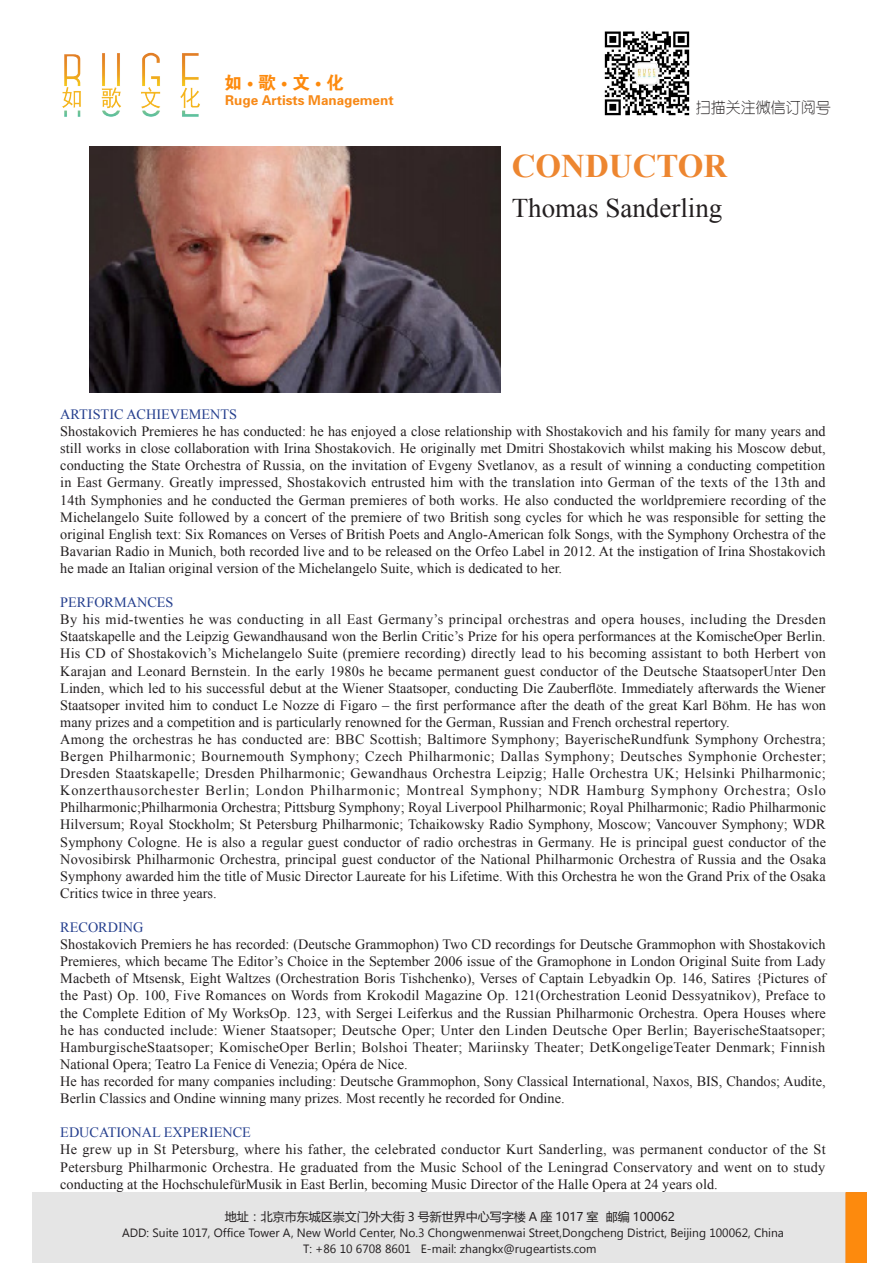
<style>
.page{position:relative;width:893px;height:1263px;background:#fff}
.page>*{position:absolute;margin:0;border:0;box-sizing:border-box;transform-origin:0 0}
.t1{font:700 33px "Times New Roman";color:#ed8630}
.t2{font:27px "Times New Roman";color:#231f20}
.t3{font:18px "FZDHTK GBK1 0";color:#fd8a0d}
.t4{font:15px "Hye 1 gj";color:#231f20}
.t5{font:14.25px/17.1px "Times New Roman";color:#231f20;text-align:justify}
.t6{font:14.25px "Times New Roman";color:#253f8e}
.t7{font:13.5px "FZDHTK GBK1 0";color:#f78917}
.t8{font:12px "Segoe UI";color:#231f20}
.t9{font:12px "Microsoft Ya Hei";color:#231f20}
.s1{font-family:"Minion Pro"}
</style>
<div class="page">
<img style="left:89px;top:146px;width:411px;height:247px">
<img style="left:62px;top:52px;width:138px;height:65px">
<img style="left:604px;top:31px;width:86px;height:85px">
<div style="left:33px;top:1192px;width:834px;height:71px;background:#e5e5e5"></div>
<svg style="left:845px;top:1192px;width:22px;height:71px;background:#fb8b11"></svg>
<p class="t3" style="left:224px;top:73px;width:122px">如<span class="s1">•</span>歌<span class="s1">•</span>文<span class="s1">•</span>化</p>
<p class="t7" style="left:225px;top:93px;width:170px">Ruge Artists Management</p>
<p class="t4" style="left:696px;top:100px;width:136px">扫描关注微信订阅号</p>
<p class="t1" style="left:512px;top:143px;width:217px">CONDUCTOR</p>
<p class="t2" style="left:512px;top:189px;width:212px">Thomas Sanderling</p>
<p class="t6" style="left:60px;top:405px;width:178px">ARTISTIC ACHIEVEMENTS</p>
<p class="t5" style="left:60px;top:423px;width:767px">Shostakovich Premieres he has conducted: he has enjoyed a close relationship with Shostakovich and his family for many years and still works in close collaboration with Irina Shostakovich. He originally met Dmitri Shostakovich whilst making his Moscow debut, conducting the State Orchestra of Russia, on the invitation of Evgeny Svetlanov, as a result of winning a conducting competition in East Germany. Greatly impressed, Shostakovich entrusted him with the translation into German of the texts of the 13th and 14th Symphonies and he conducted the German premieres of both works. He also conducted the worldpremiere recording of the Michelangelo Suite followed by a concert of the premiere of two British song cycles for which he was responsible for setting the original English text: Six Romances on Verses of British Poets and Anglo-American folk Songs, with the Symphony Orchestra of the Bavarian Radio in Munich, both recorded live and to be released on the Orfeo Label in 2012. At the instigation of Irina Shostakovich he made an Italian original version of the Michelangelo Suite, which is dedicated to her.</p>
<p class="t6" style="left:60px;top:593px;width:115px">PERFORMANCES</p>
<p class="t5" style="left:60px;top:611px;width:767px">By his mid-twenties he was conducting in all East Germany’s principal orchestras and opera houses, including the Dresden Staatskapelle and the Leipzig Gewandhausand won the Berlin Critic’s Prize for his opera performances at the KomischeOper Berlin.<br>His CD of Shostakovich’s Michelangelo Suite (premiere recording) directly lead to his becoming assistant to both Herbert von Karajan and Leonard Bernstein. In the early 1980s he became permanent guest conductor of the Deutsche StaatsoperUnter Den Linden, which led to his successful debut at the Wiener Staatsoper, conducting Die Zauberflöte. Immediately afterwards the Wiener Staatsoper invited him to conduct Le Nozze di Figaro – the first performance after the death of the great Karl Böhm. He has won many prizes and a competition and is particularly renowned for the German, Russian and French orchestral repertory.</p>
<p class="t5" style="left:60px;top:730px;width:767px">Among the orchestras he has conducted are: BBC Scottish; Baltimore Symphony; BayerischeRundfunk Symphony Orchestra; Bergen Philharmonic; Bournemouth Symphony; Czech Philharmonic; Dallas Symphony; Deutsches Symphonie Orchester; Dresden Staatskapelle; Dresden Philharmonic; Gewandhaus Orchestra Leipzig; Halle Orchestra UK; Helsinki Philharmonic; Konzerthausorchester Berlin; London Philharmonic; Montreal Symphony; NDR Hamburg Symphony Orchestra; Oslo Philharmonic;Philharmonia Orchestra; Pittsburg Symphony; Royal Liverpool Philharmonic; Royal Philharmonic; Radio Philharmonic Hilversum; Royal Stockholm; St Petersburg Philharmonic; Tchaikowsky Radio Symphony, Moscow; Vancouver Symphony; WDR Symphony Cologne. He is also a regular guest conductor of radio orchestras in Germany. He is principal guest conductor of the Novosibirsk Philharmonic Orchestra, principal guest conductor of the National Philharmonic Orchestra of Russia and the Osaka Symphony awarded him the title of Music Director Laureate for his Lifetime. With this Orchestra he won the Grand Prix of the Osaka Critics twice in three years.</p>
<p class="t6" style="left:60px;top:918px;width:85px">RECORDING</p>
<p class="t5" style="left:60px;top:936px;width:767px">Shostakovich Premiers he has recorded: (Deutsche Grammophon) Two CD recordings for Deutsche Grammophon with Shostakovich Premieres, which became The Editor’s Choice in the September 2006 issue of the Gramophone in London Original Suite from Lady Macbeth of Mtsensk, Eight Waltzes (Orchestration Boris Tishchenko), Verses of Captain Lebyadkin Op. 146, Satires {Pictures of the Past) Op. 100, Five Romances on Words from Krokodil Magazine Op. 121(Orchestration Leonid Dessyatnikov), Preface to the Complete Edition of My WorksOp. 123, with Sergei Leiferkus and the Russian Philharmonic Orchestra. Opera Houses where he has conducted include: Wiener Staatsoper; Deutsche Oper; Unter den Linden Deutsche Oper Berlin; BayerischeStaatsoper; HamburgischeStaatsoper; KomischeOper Berlin; Bolshoi Theater; Mariinsky Theater; DetKongeligeTeater Denmark; Finnish National Opera; Teatro La Fenice di Venezia; Opéra de Nice.</p>
<p class="t5" style="left:60px;top:1072px;width:767px">He has recorded for many companies including: Deutsche Grammophon, Sony Classical International, Naxos, BIS, Chandos; Audite,<br>Berlin Classics and Ondine winning many prizes. Most recently he recorded for Ondine.</p>
<p class="t6" style="left:60px;top:1123px;width:192px">EDUCATIONAL EXPERIENCE</p>
<p class="t5" style="left:60px;top:1141px;width:767px">He grew up in St Petersburg, where his father, the celebrated conductor Kurt Sanderling, was permanent conductor of the St Petersburg Philharmonic Orchestra. He graduated from the Music School of the Leningrad Conservatory and went on to study conducting at the HochschulefürMusik in East Berlin, becoming Music Director of the Halle Opera at 24 years old.</p>
<p class="t9" style="left:225px;top:1209px;width:451px">地址：北京市东城区崇文门外大街 3 号新世界中心写字楼 A 座 1017 室 邮编 100062</p>
<p class="t8" style="left:122px;top:1225px;width:663px">ADD: Suite 1017, Office Tower A, New World Center, No.3 Chongwenmenwai Street,Dongcheng District, Beijing 100062, China</p>
<p class="t8" style="left:303px;top:1240px;width:295px">T: +86 10 6708 8601 E-mail: zhangkx@rugeartists.com</p>
</div>
